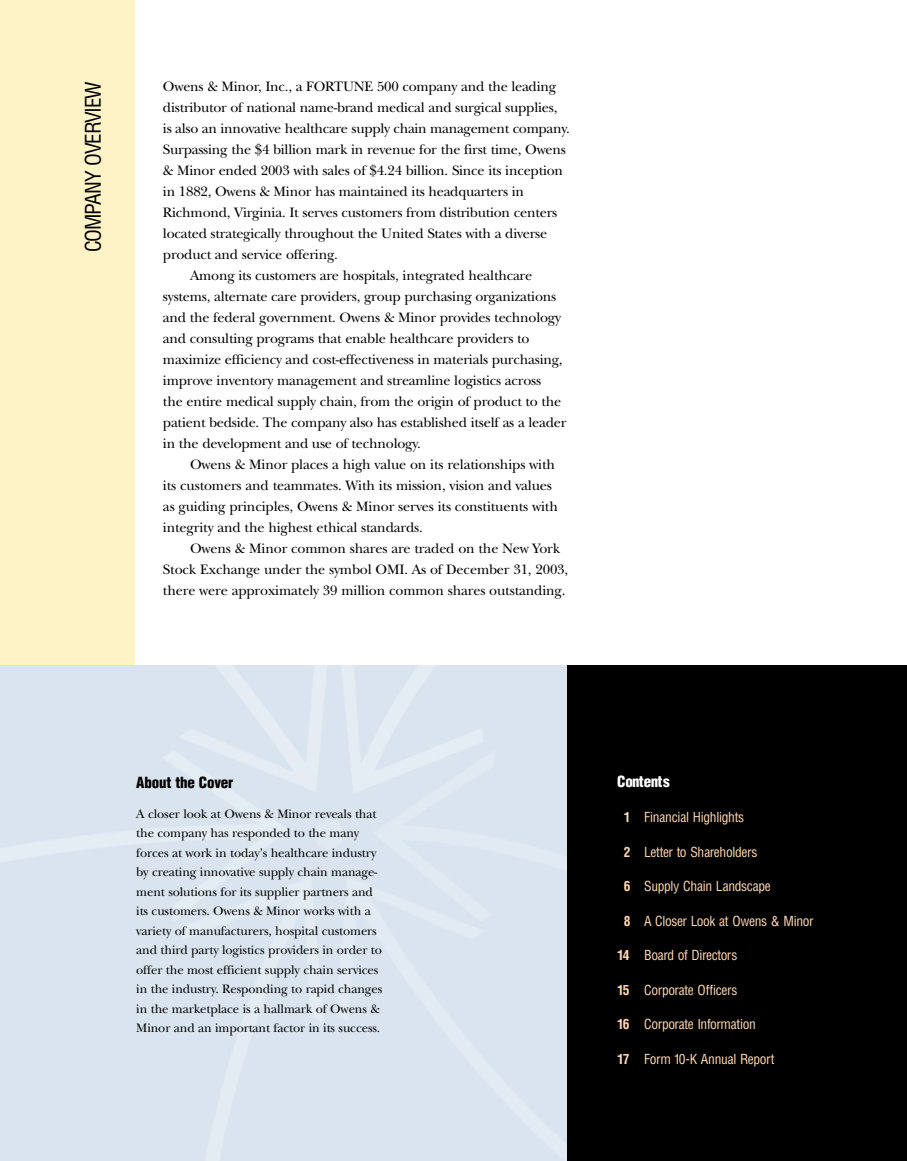
<style>
.page{position:relative;width:907px;height:1161px;background:#fff}
.page>*{position:absolute;margin:0;border:0;box-sizing:border-box;transform-origin:0 0}
.t1{font:condensed 21px "Helvetica";letter-spacing:-.055em;color:#000}
.t2{font:900 condensed 15px "Helvetica";letter-spacing:-.01em;color:#000}
.t3{font:900 condensed 15px "Helvetica";letter-spacing:-.03em;color:#fff}
.t4{font:14.25px "New Baskerville";letter-spacing:-.015em;color:#000}
.t5{font:condensed 13.5px "Helvetica";letter-spacing:-.025em;color:#ffd9b5}
.t6{font:12.75px/19.5px "New Baskerville";letter-spacing:-.01em;color:#000}
.s1{font-weight:700}
</style>
<div class="page">
<div style="left:0;top:0;width:135px;height:679px;background:#fef3c7"></div>
<img style="left:0;top:665px;width:567px;height:496px">
<div style="left:567px;top:665px;width:339px;height:496px;background:#000"></div>
<h1 class="t1" style="left:85px;top:252px;width:173px;rotate:-90deg">COMPANY OVERVIEW</h1>
<p class="t4" style="left:163px;top:81px;width:394px">Owens &amp; Minor, Inc., a FORTUNE 500 company and the leading</p>
<p class="t4" style="left:163px;top:102px;width:396px">distributor of national name-brand medical and surgical supplies,</p>
<p class="t4" style="left:163px;top:123px;width:408px">is also an innovative healthcare supply chain management company.</p>
<p class="t4" style="left:163px;top:144px;width:404px">Surpassing the $4 billion mark in revenue for the first time, Owens</p>
<p class="t4" style="left:163px;top:165px;width:401px">&amp; Minor ended 2003 with sales of $4.24 billion. Since its inception</p>
<p class="t4" style="left:163px;top:186px;width:362px">in 1882, Owens &amp; Minor has maintained its headquarters in</p>
<p class="t4" style="left:163px;top:207px;width:395px">Richmond, Virginia. It serves customers from distribution centers</p>
<p class="t4" style="left:163px;top:228px;width:385px">located strategically throughout the United States with a diverse</p>
<p class="t4" style="left:163px;top:249px;width:176px">product and service offering.</p>
<p class="t4" style="left:190px;top:270px;width:343px">Among its customers are hospitals, integrated healthcare</p>
<p class="t4" style="left:163px;top:291px;width:394px">systems, alternate care providers, group purchasing organizations</p>
<p class="t4" style="left:163px;top:312px;width:399px">and the federal government. Owens &amp; Minor provides technology</p>
<p class="t4" style="left:163px;top:333px;width:368px">and consulting programs that enable healthcare providers to</p>
<p class="t4" style="left:163px;top:354px;width:401px">maximize efficiency and cost-effectiveness in materials purchasing,</p>
<p class="t4" style="left:163px;top:375px;width:379px">improve inventory management and streamline logistics across</p>
<p class="t4" style="left:163px;top:396px;width:399px">the entire medical supply chain, from the origin of product to the</p>
<p class="t4" style="left:163px;top:417px;width:405px">patient bedside. The company also has established itself as a leader</p>
<p class="t4" style="left:163px;top:438px;width:259px">in the development and use of technology.</p>
<p class="t4" style="left:190px;top:459px;width:366px">Owens &amp; Minor places a high value on its relationships with</p>
<p class="t4" style="left:163px;top:480px;width:390px">its customers and teammates. With its mission, vision and values</p>
<p class="t4" style="left:163px;top:501px;width:396px">as guiding principles, Owens &amp; Minor serves its constituents with</p>
<p class="t4" style="left:163px;top:522px;width:261px">integrity and the highest ethical standards.</p>
<p class="t4" style="left:190px;top:543px;width:371px">Owens &amp; Minor common shares are traded on the New York</p>
<p class="t4" style="left:163px;top:564px;width:406px">Stock Exchange under the symbol OMI. As of December 31, 2003,</p>
<p class="t4" style="left:163px;top:585px;width:404px">there were approximately 39 million common shares outstanding.</p>
<p class="t2" style="left:136px;top:776px;width:98px">About the Cover</p>
<p class="t6" style="left:136px;top:805px;width:247px">A closer look at Owens &amp; Minor reveals that the company has responded to the many forces at work in today’s healthcare industry by creating innovative supply chain manage&shy;ment solutions for its supplier partners and its customers. Owens &amp; Minor works with a variety of manufacturers, hospital customers and third party logistics providers in order to offer the most efficient supply chain services in the industry. Responding to rapid changes in the marketplace is a hallmark of Owens &amp; Minor and an important factor in its success.</p>
<p class="t3" style="left:617px;top:776px;width:54px">Contents</p>
<p class="t5" style="left:623px;top:812px;width:122px"><span class="s1">1</span> Financial Highlights</p>
<p class="t5" style="left:623px;top:846px;width:135px"><span class="s1">2</span> Letter to Shareholders</p>
<p class="t5" style="left:623px;top:881px;width:148px"><span class="s1">6</span> Supply Chain Landscape</p>
<p class="t5" style="left:623px;top:915px;width:191px"><span class="s1">8</span> A Closer Look at Owens &amp; Minor</p>
<p class="t5" style="left:617px;top:950px;width:122px"><span class="s1">14</span> Board of Directors</p>
<p class="t5" style="left:617px;top:984px;width:122px"><span class="s1">15</span> Corporate Officers</p>
<p class="t5" style="left:617px;top:1019px;width:140px"><span class="s1">16</span> Corporate Information</p>
<p class="t5" style="left:617px;top:1053px;width:159px"><span class="s1">17</span> Form 10-K Annual Report</p>
</div>
